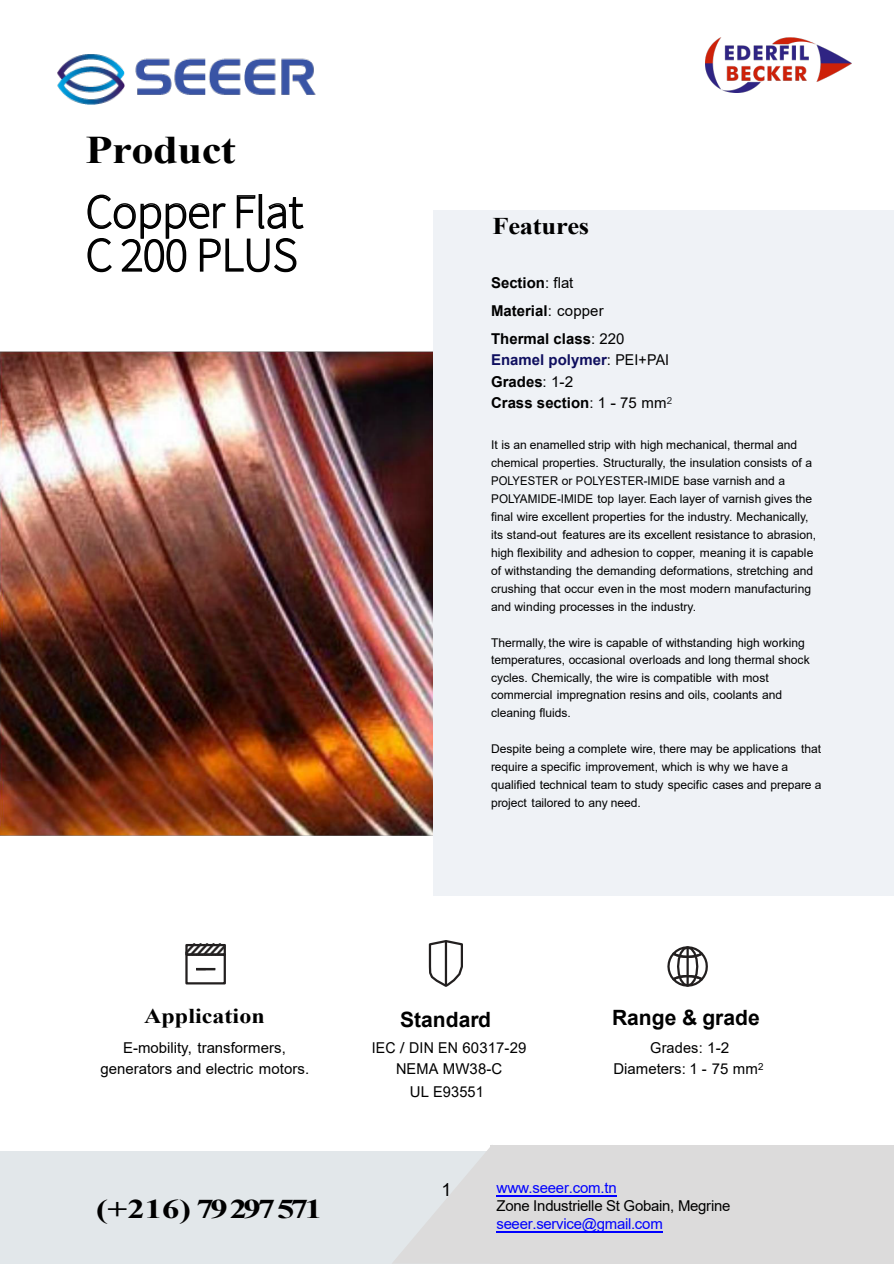
<style>
.page{position:relative;width:895px;height:1264px;background:#fff}
.page>*{position:absolute;margin:0;border:0;box-sizing:border-box;transform-origin:0 0}
.t1{font:300 48px/43.3px "Source Sans Pro";letter-spacing:-.02em;color:#000}
.t2{font:700 39px "Times New Roman";letter-spacing:-.015em;color:#000;scale:1.14 1}
.t3{font:700 27px "Times New Roman";letter-spacing:-.095em;color:#000;scale:1.28 1}
.t4{font:700 24px "Times New Roman";letter-spacing:-.01em;color:#000;scale:1.11 1}
.t5{font:700 21px "Arial";color:#000}
.t6{font:700 21px "Times New Roman";color:#000;scale:1.14 1}
.t7{font:18px "Arial";color:#000}
.t8{font:15px/21px "Arial";color:#000;text-align:center}
.t9{font:700 15px/27.9px "Arial";color:#000}
.t10{font:15px "Arial";letter-spacing:-.015em;color:#00f}
.t11{font:700 15px/22.5px "Arial";color:#0f0f5f}
.t12{font:15px/21px "Arial";color:#000;text-align:center;scale:.95 1}
.t13{font:12px/18px "Arial";letter-spacing:-.005em;color:#000}
.s1{font-weight:400}
.s2{font-weight:400;color:#000}
.s3{color:#000}
</style>
<div class="page">
<img style="left:705px;top:37px;width:146px;height:56px">
<div style="left:0;top:1150px;width:490px;height:113px;background:#e2e7ea"></div>
<svg style="left:391px;top:1147px;width:99px;height:116px"></svg>
<div style="left:490px;top:1144px;width:403px;height:119px;background:#dcdbdb"></div>
<hr style="left:496px;top:1194px;width:120px;height:1px;background:#00f">
<hr style="left:496px;top:1230px;width:166px;height:1px;background:#00f">
<img style="left:57px;top:54px;width:259px;height:51px">
<svg style="left:87px;top:195px;width:217px;height:36px"></svg>
<div style="left:185px;top:953px;width:41px;height:31px;border:2px solid #221f1f"></div>
<svg style="left:196px;top:967px;width:19px;height:3px"></svg>
<svg style="left:428px;top:956px;width:35px;height:31px"></svg>
<svg style="left:667px;top:946px;width:41px;height:41px"></svg>
<img style="left:0;top:231px;width:523px;height:725px">
<div style="left:433px;top:210px;width:460px;height:685px;background:#eff2f6"></div>
<h2 class="t2" style="left:86px;top:121px;width:133px">Product</h2>
<h1 class="t1" style="left:86px;top:190px;width:219px">Copper Flat<br>C 200 PLUS</h1>
<h3 class="t4" style="left:492px;top:208px;width:88px">Features</h3>
<p class="t9" style="left:491px;top:269px;width:135px">Section<span class="s1">: flat<br></span>Material<span class="s1">: copper<br></span>Thermal class<span class="s1">: 220</span></p>
<p class="t11" style="left:491px;top:348px;width:179px">Enamel polymer<span class="s2">: PEI+PAI<br></span><span class="s3">Grades</span><span class="s2">: 1-2</span></p>
<p class="t9" style="left:491px;top:389px;width:182px">Crass section<span class="s1">: 1 - 75 mm</span><sup>2</sup></p>
<p class="t13" style="left:491px;top:435px;width:326px">It is an enamelled strip with high mechanical, thermal and chemical properties. Structurally, the insulation consists of a POLYESTER or POLYESTER-IMIDE base varnish and a POLYAMIDE-IMIDE top layer. Each layer of varnish gives the final wire excellent properties for the industry. Mechanically, its stand-out features are its excellent resistance to abrasion, high flexibility and adhesion to copper, meaning it is capable of withstanding the demanding deformations, stretching and crushing that occur even in the most modern manufacturing and winding processes in the industry.</p>
<p class="t13" style="left:491px;top:633px;width:320px;line-height:17.5px">Thermally, the wire is capable of withstanding high working temperatures, occasional overloads and long thermal shock cycles. Chemically, the wire is compatible with most commercial impregnation resins and oils, coolants and cleaning fluids.</p>
<p class="t13" style="left:491px;top:739px;width:332px">Despite being a complete wire, there may be applications that require a specific improvement, which is why we have a qualified technical team to study specific cases and prepare a project tailored to any need.</p>
<h3 class="t6" style="left:144px;top:1000px;width:107px">Application</h3>
<h3 class="t5" style="left:400px;top:1005px;width:93px">Standard</h3>
<h3 class="t5" style="left:611px;top:1002px;width:149px">Range &amp; grade</h3>
<p class="t8" style="left:100px;top:1036px;width:210px">E-mobility, transformers, generators and electric motors.</p>
<p class="t12" style="left:372px;top:1036px;width:164px">IEC / DIN EN 60317-29<br>NEMA MW38-C</p>
<p class="t8" style="left:410px;top:1080px;width:75px">UL E93551</p>
<p class="t8" style="left:613px;top:1036px;width:151px">Grades: 1-2<br>Diameters: 1 - 75 mm<sup>2</sup></p>
<h3 class="t3" style="left:96px;top:1188px;width:178px">(+216) 79297 571</h3>
<h3 class="t7" style="left:441px;top:1176px;width:12px">1</h3>
<p class="t10" style="left:496px;top:1177px;width:122px">www.seeer.com.tn</p>
<p class="t8" style="left:496px;top:1195px;width:235px">Zone Industrielle St Gobain, Megrine</p>
<p class="t10" style="left:496px;top:1213px;width:168px">seeer.service@gmail.com</p>
</div>
